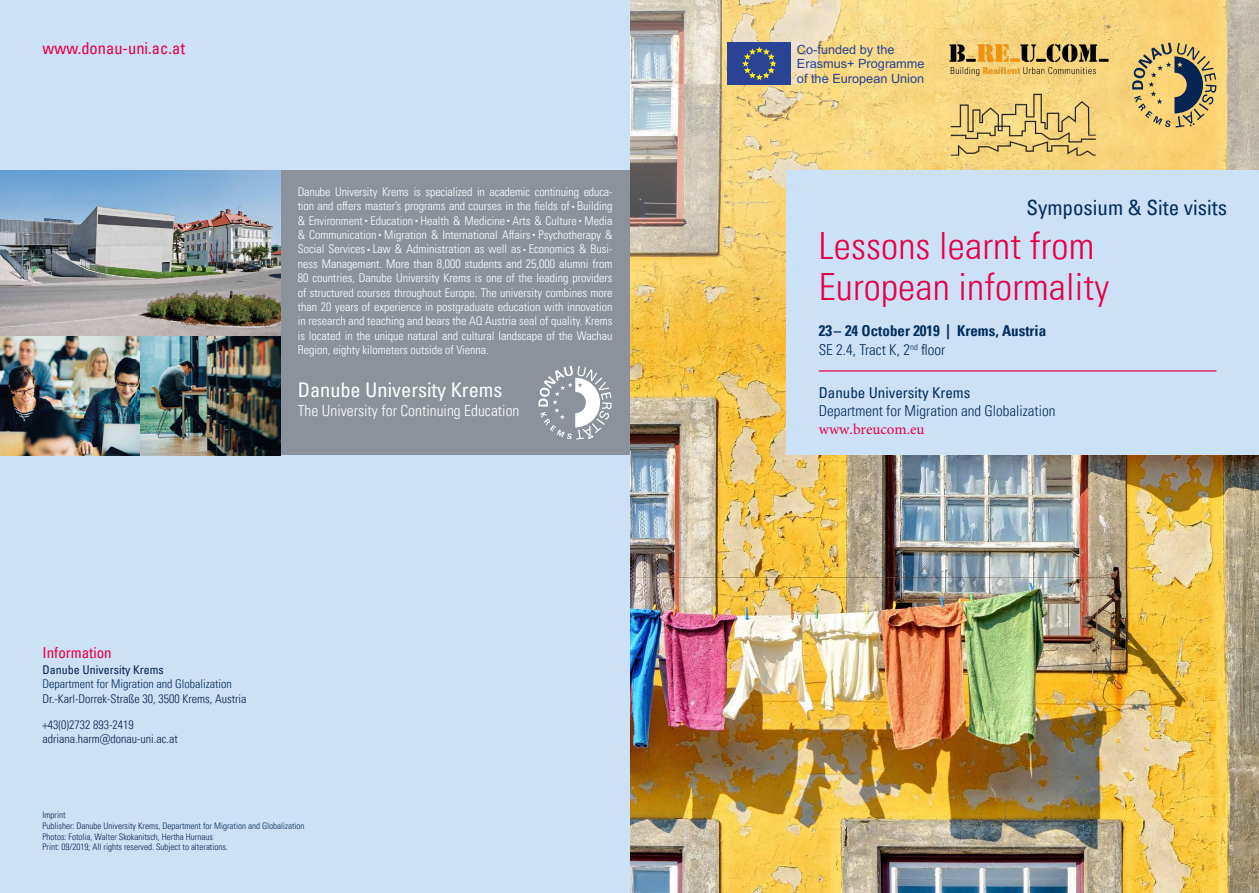
<style>
.page{position:relative;width:1259px;height:893px;background:#fff}
.page>*{position:absolute;margin:0;border:0;box-sizing:border-box;transform-origin:0 0}
.t1{font:300 condensed 37.5px/40.5px "Univers LT Pro";letter-spacing:.005em;color:#e50046}
.t2{font:condensed 21px "Univers LT Pro";color:#002e5f}
.t3{font:condensed 20.25px "Univers LT Pro";color:#fff}
.t4{font:condensed 16.5px "Univers LT Pro";color:#e50046}
.t5{font:300 condensed 15.45px "Univers LT Pro";color:#fff}
.t6{font:700 condensed 15px/19.5px "Univers LT Pro";color:#002e5f}
.t7{font:300 condensed 15px "Univers LT Pro";color:#002e5f}
.t8{font:condensed 15px "Univers LT Pro";color:#002e5f}
.t9{font:15px "Minion Pro";color:#e50046}
.t10{font:condensed 15px "Univers LT Pro";color:#e50046}
.t11{font:12.75px/14.2px "Arial";color:#2a4394}
.t12{font:300 condensed 12px/14.4px "Univers LT Pro";color:#fff;text-align:justify}
.t13{font:300 condensed 12px/14.4px "Univers LT Pro";color:#052453}
.t14{font:300 condensed 12px "Univers LT Pro";color:#002e5f}
.t15{font:condensed 12px "Univers LT Pro";color:#052453}
.t16{font:300 condensed 9px/10.8px "Univers LT Pro";color:#052453}
.s1{font-size:6px}
.s2{color:#002e5f}
.s3{font-weight:300}
</style>
<div class="page">
<img style="left:629px;top:330px;width:630px;height:563px">
<img style="left:629px;top:0;width:630px;height:330px">
<div style="left:0;top:0;width:629px;height:893px;background:#cde1f6"></div>
<div style="left:787px;top:170px;width:472px;height:285px;background:#cde1f6"></div>
<svg style="left:1132px;top:43px;width:84px;height:85px;background:#bba56b"></svg>
<div style="left:0;top:170px;width:629px;height:285px;background:#8b929b"></div>
<img style="left:0;top:170px;width:281px;height:285px">
<svg style="left:538px;top:366px;width:74px;height:74px"></svg>
<hr style="left:819px;top:370px;width:397px;height:2px;background:#e50046">
<img style="left:943px;top:43px;width:172px;height:114px">
<div style="left:728px;top:43px;width:63px;height:42px;background:#2a4394"></div>
<svg style="left:742px;top:47px;width:33px;height:33px"></svg>
<h3 class="t4" style="left:43px;top:38px;width:144px">www.donau-uni.ac.at</h3>
<p class="t12" style="left:298px;top:184px;width:316px">Danube University Krems is specialized in academic continuing educa&shy;tion and offers master’s programs and courses in the fields of <span class="s1">•</span> Building &amp; Environment <span class="s1">•</span> Education <span class="s1">•</span> Health &amp; Medicine <span class="s1">•</span> Arts &amp; Culture <span class="s1">•</span> Media &amp; Communication <span class="s1">•</span> Migration &amp; International Affairs <span class="s1">•</span> Psychotherapy &amp; Social Services <span class="s1">•</span> Law &amp; Administration as well as <span class="s1">•</span> Economics &amp; Busi&shy;ness Management. More than 8,000 students and 25,000 alumni from 80 countries, Danube University Krems is one of the leading providers of structured courses throughout Europe. The university combines more than 20 years of experience in postgraduate education with innovation in research and teaching and bears the AQ Austria seal of quality. Krems is located in the unique natural and cultural landscape of the Wachau Region, eighty kilometers outside of Vienna.</p>
<h3 class="t3" style="left:298px;top:377px;width:206px">Danube University Krems</h3>
<p class="t5" style="left:298px;top:400px;width:223px">The University for Continuing Education</p>
<p class="t10" style="left:43px;top:643px;width:71px">Information</p>
<p class="t15" style="left:43px;top:662px;width:123px">Danube University Krems</p>
<p class="t14" style="left:43px;top:676px;width:191px">Department for Migration and Globalization</p>
<p class="t13" style="left:43px;top:690px;width:205px">Dr.-Karl-Dorrek-Straße 30, 3500 Krems, Austria</p>
<p class="t13" style="left:43px;top:717px;width:137px">+43(0)2732 893-2419 adriana.harm@donau-uni.ac.at</p>
<p class="t16" style="left:43px;top:809px;width:263px">Imprint<br>Publisher: Danube University Krems, <span class="s2">Department for Migration and Globalization </span>Photos: Fotolia, Walter Skokanitsch, Hertha Hurnaus<br>Print: 09/2019; All rights reserved. Subject to alterations.</p>
<p class="t11" style="left:797px;top:43px;width:129px">Co-funded by the<br>Erasmus+ Programme of the European Union</p>
<h2 class="t2" style="left:1026px;top:194px;width:202px">Symposium &amp; Site visits</h2>
<h1 class="t1" style="left:819px;top:224px;width:292px">Lessons learnt from<br>European informality</h1>
<p class="t6" style="left:819px;top:320px;width:229px">23 – 24 October 2019 | Krems, Austria<br><span class="s3">SE 2.4, Tract K, 2</span><sup>nd</sup> <span class="s3">floor</span></p>
<p class="t8" style="left:819px;top:383px;width:153px">Danube University Krems</p>
<p class="t7" style="left:819px;top:400px;width:238px">Department for Migration and Globalization</p>
<p class="t9" style="left:819px;top:419px;width:107px">www.breucom.eu</p>
</div>
